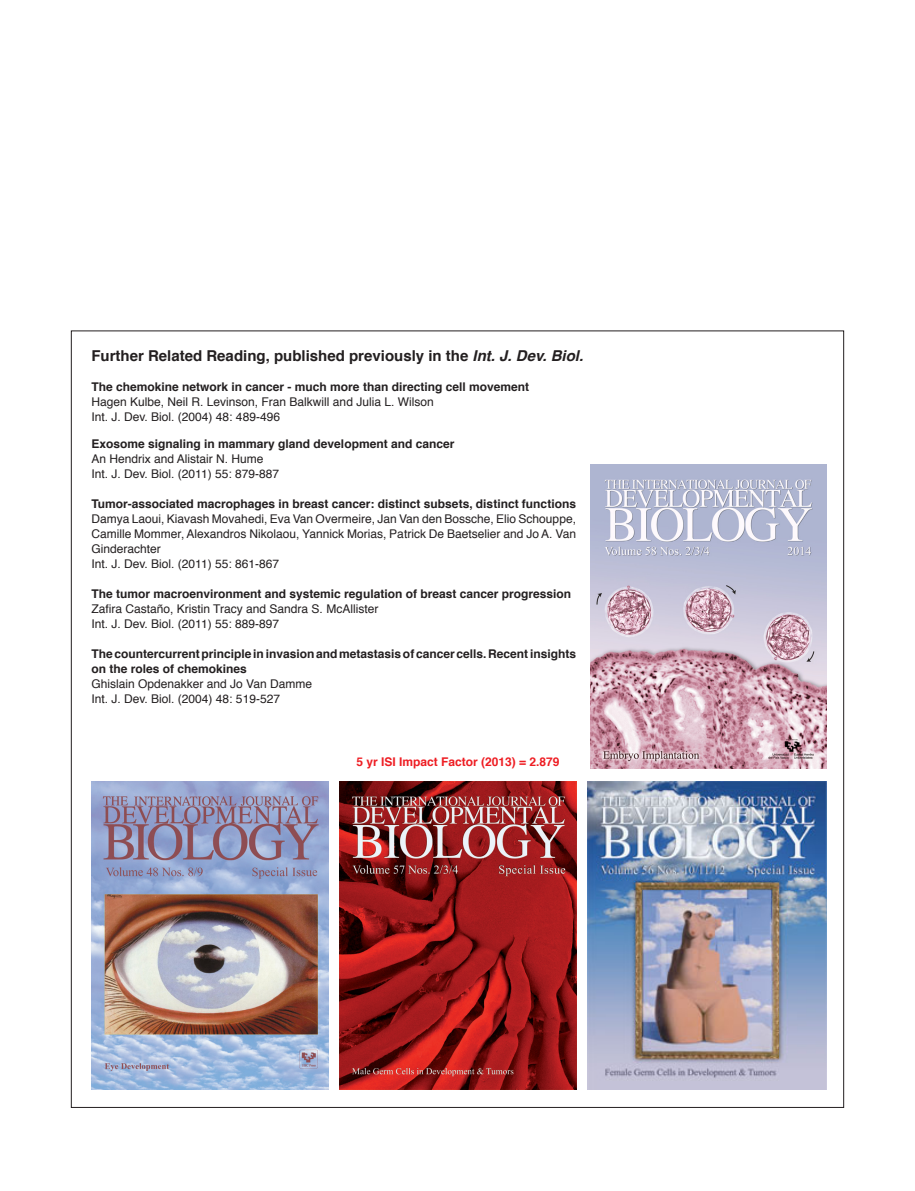
<style>
.page{position:relative;width:915px;height:1191px;background:#fff}
.page>*{position:absolute;margin:0;border:0;box-sizing:border-box;transform-origin:0 0}
._0-TitleSmall-2{font:700 15px "Helvetica";color:#231f20}
._0-RelatedArticles{font:12px/15px "Helvetica";color:#231f20;text-align:justify}
._0-RelatedArticles-2{font:700 12px/15px "Helvetica";color:#231f20}
._0-TitleSmall-2-2{font:700 12px "Helvetica";color:#ee1d23}
.s1{font-style:italic}
</style>
<div class="page">
<img style="left:339px;top:781px;width:237px;height:309px">
<img style="left:587px;top:781px;width:238px;height:309px">
<img style="left:590px;top:464px;width:235px;height:305px">
<img style="left:91px;top:781px;width:238px;height:309px">
<p class="_0-TitleSmall-2" style="left:91px;top:343px;width:493px">Further Related Reading, published previously in the <span class="s1">Int. J. Dev. Biol.</span></p>
<p class="_0-RelatedArticles-2" style="left:91px;top:379px;width:439px">The chemokine network in cancer - much more than directing cell movement</p>
<p class="_0-RelatedArticles" style="left:91px;top:394px;width:344px">Hagen Kulbe, Neil R. Levinson, Fran Balkwill and Julia L. Wilson</p>
<p class="_0-RelatedArticles" style="left:91px;top:409px;width:190px">Int. J. Dev. Biol. (2004) 48: 489-496</p>
<p class="_0-RelatedArticles-2" style="left:91px;top:437px;width:364px">Exosome signaling in mammary gland development and cancer</p>
<p class="_0-RelatedArticles" style="left:91px;top:452px;width:174px">An Hendrix and Alistair N. Hume</p>
<p class="_0-RelatedArticles" style="left:91px;top:467px;width:189px">Int. J. Dev. Biol. (2011) 55: 879-887</p>
<p class="_0-RelatedArticles-2" style="left:91px;top:497px;width:486px">Tumor-associated macrophages in breast cancer: distinct subsets, distinct functions</p>
<p class="_0-RelatedArticles" style="left:91px;top:512px;width:486px">Damya Laoui, Kiavash Movahedi, Eva Van Overmeire, Jan Van den Bossche, Elio Schouppe, Camille Mommer, Alexandros Nikolaou, Yannick Morias, Patrick De Baetselier and Jo A. Van Ginderachter</p>
<p class="_0-RelatedArticles" style="left:91px;top:557px;width:189px">Int. J. Dev. Biol. (2011) 55: 861-867</p>
<p class="_0-RelatedArticles-2" style="left:91px;top:587px;width:481px">The tumor macroenvironment and systemic regulation of breast cancer progression</p>
<p class="_0-RelatedArticles" style="left:91px;top:602px;width:288px">Zafira Castaño, Kristin Tracy and Sandra S. McAllister</p>
<p class="_0-RelatedArticles" style="left:91px;top:617px;width:189px">Int. J. Dev. Biol. (2011) 55: 889-897</p>
<p class="_0-RelatedArticles-2" style="left:91px;top:647px;width:486px">The countercurrent principle in invasion and metastasis of cancer cells. Recent insights on the roles of chemokines</p>
<p class="_0-RelatedArticles" style="left:91px;top:677px;width:222px">Ghislain Opdenakker and Jo Van Damme</p>
<p class="_0-RelatedArticles" style="left:91px;top:692px;width:190px">Int. J. Dev. Biol. (2004) 48: 519-527</p>
<p class="_0-TitleSmall-2-2" style="left:356px;top:752px;width:205px">5 yr ISI Impact Factor (2013) = 2.879</p>
</div>
